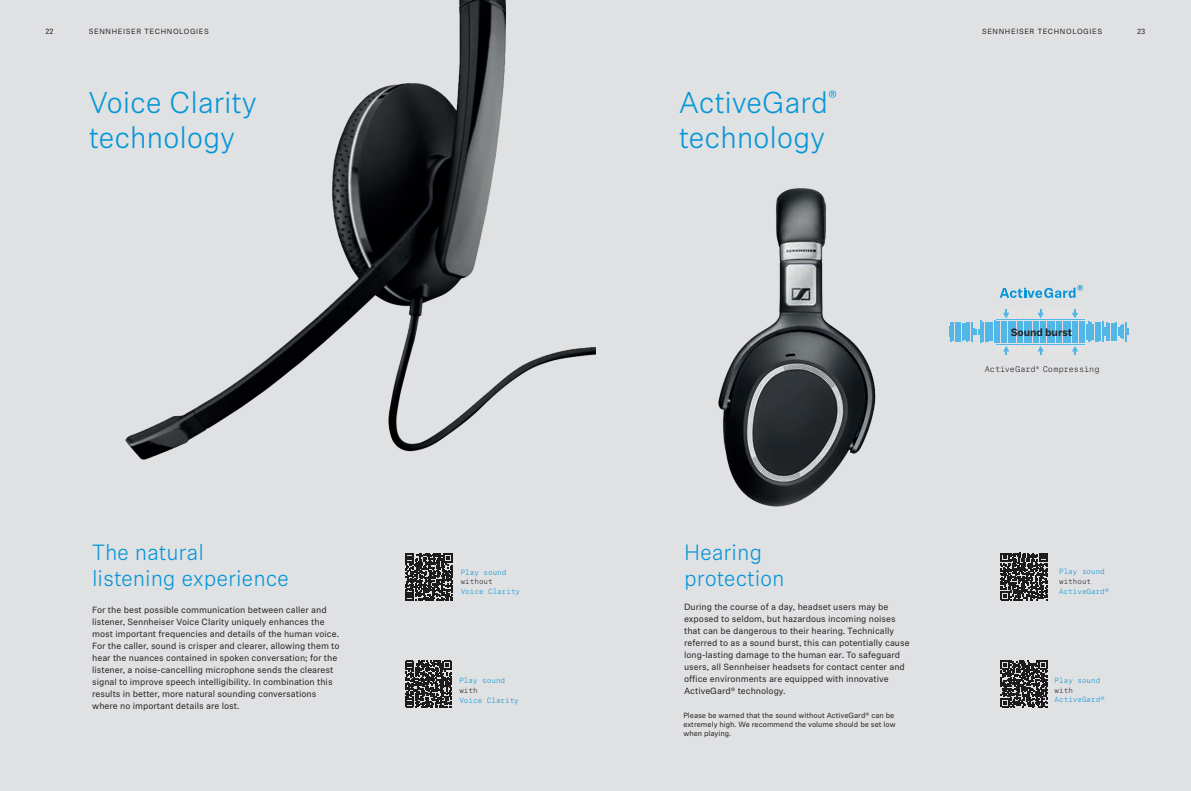
<style>
.page{position:relative;width:1191px;height:791px;background:#e0e1e3}
.page>*{position:absolute;margin:0;border:0;box-sizing:border-box;transform-origin:0 0}
.t1{font:300 30px/34.5px "Sennheiser Neue";letter-spacing:-.01em;color:#0696d7}
.t2{font:300 22px/25.5px "Sennheiser Neue";letter-spacing:-.005em;color:#0696d7}
.t3{font:700 10.6px "Sennheiser Neue";letter-spacing:-.01em;color:#231f20}
.t4{font:9px/12px "Sennheiser Neue";color:#231f20}
.t5{font:8.4px "Sennheiser Neue Monospaced";letter-spacing:-.01em;color:#231f20}
.t6{font:7.5px/9px "Sennheiser Neue";color:#231f20}
.t7{font:7.5px "Sennheiser Neue Monospaced";color:#0696d7}
.t8{font:7.5px "Sennheiser Neue";letter-spacing:.08em;color:#231f20}
.t9{font:7.5px "Sennheiser Neue Monospaced";color:#231f20}
.s1{font-size:6.3px}
</style>
<div class="page">
<svg style="left:406px;top:660px;width:46px;height:48px"></svg>
<svg style="left:405px;top:661px;width:46px;height:46px"></svg>
<svg style="left:405px;top:553px;width:48px;height:48px"></svg>
<svg style="left:1002px;top:660px;width:46px;height:48px"></svg>
<svg style="left:1000px;top:660px;width:47px;height:47px"></svg>
<svg style="left:1001px;top:552px;width:47px;height:49px"></svg>
<svg style="left:1000px;top:553px;width:47px;height:47px"></svg>
<hr style="left:1021px;top:321px;width:2px;height:21px;background:#52b7e7">
<hr style="left:1023px;top:321px;width:2px;height:21px;background:#52b7e7">
<svg style="left:1026px;top:321px;width:1px;height:21px"></svg>
<hr style="left:1028px;top:321px;width:2px;height:21px;background:#52b7e7">
<hr style="left:1030px;top:321px;width:2px;height:21px;background:#52b7e7">
<hr style="left:1044px;top:321px;width:2px;height:21px;background:#52b7e7">
<hr style="left:1046px;top:321px;width:2px;height:21px;background:#52b7e7">
<svg style="left:1049px;top:321px;width:10px;height:21px"></svg>
<hr style="left:1060px;top:321px;width:2px;height:21px;background:#52b7e7">
<hr style="left:1062px;top:321px;width:2px;height:21px;background:#52b7e7">
<svg style="left:950px;top:309px;width:70px;height:46px"></svg>
<svg style="left:1033px;top:309px;width:10px;height:46px"></svg>
<svg style="left:1065px;top:309px;width:63px;height:46px"></svg>
<hr style="left:996px;top:344px;width:89px;height:1px;background:#52b7e7">
<hr style="left:996px;top:319px;width:89px;height:1px;background:#52b7e7">
<img style="left:125px;top:0;width:470px;height:460px">
<img style="left:718px;top:188px;width:158px;height:319px">
<svg style="left:999px;top:285px;width:84px;height:13px"></svg>
<p class="t6" style="left:45px;top:27px;width:10px">22</p>
<p class="t8" style="left:89px;top:26px;width:122px">SENNHEISER TECHNOLOGIES</p>
<p class="t8" style="left:982px;top:26px;width:122px">SENNHEISER TECHNOLOGIES</p>
<p class="t6" style="left:1137px;top:27px;width:10px">23</p>
<h1 class="t1" style="left:89px;top:84px;width:169px">Voice Clarity technology</h1>
<h2 class="t2" style="left:92px;top:539px;width:198px">The natural listening experience</h2>
<p class="t4" style="left:92px;top:603px;width:249px">For the best possible communication between caller and listener, Sennheiser Voice Clarity uniquely enhances the most important frequencies and details of the human voice.<br>For the caller, sound is crisper and clearer, allowing them to hear the nuances contained in spoken conversation; for the listener, a noise-cancelling microphone sends the clearest signal to improve speech intelligibility. In combination this results in better, more natural sounding conversations where no important details are lost.</p>
<p class="t7" style="left:461px;top:567px;width:47px">Play sound</p>
<p class="t9" style="left:461px;top:577px;width:34px">without</p>
<p class="t7" style="left:461px;top:586px;width:61px">Voice Clarity</p>
<p class="t7" style="left:459px;top:675px;width:47px">Play sound</p>
<p class="t9" style="left:459px;top:685px;width:20px">with</p>
<p class="t7" style="left:459px;top:695px;width:61px">Voice Clarity</p>
<h1 class="t1" style="left:679px;top:84px;width:160px">ActiveGard<sup>® </sup>technology</h1>
<h2 class="t2" style="left:684px;top:539px;width:102px">Hearing protection</h2>
<p class="t4" style="left:684px;top:600px;width:227px">During the course of a day, headset users may be exposed to seldom, but hazardous incoming noises that can be dangerous to their hearing. Technically referred to as a sound burst, this can potentially cause long-lasting damage to the human ear. To safeguard users, all Sennheiser headsets for contact center and office environments are equipped with innovative ActiveGard® technology.</p>
<p class="t6" style="left:683px;top:710px;width:214px">Please be warned that the sound without ActiveGard® can be extremely high. We recommend the volume should be set low when playing.</p>
<p class="t3" style="left:1010px;top:324px;width:63px">Sound burst</p>
<p class="t5" style="left:985px;top:364px;width:116px">ActiveGard<span class="s1">®</span> Compressing</p>
<p class="t7" style="left:1059px;top:567px;width:47px">Play sound</p>
<p class="t9" style="left:1059px;top:576px;width:34px">without</p>
<p class="t7" style="left:1059px;top:586px;width:52px">ActiveGard®</p>
<p class="t7" style="left:1054px;top:675px;width:47px">Play sound</p>
<p class="t9" style="left:1054px;top:685px;width:20px">with</p>
<p class="t7" style="left:1054px;top:695px;width:52px">ActiveGard®</p>
</div>
